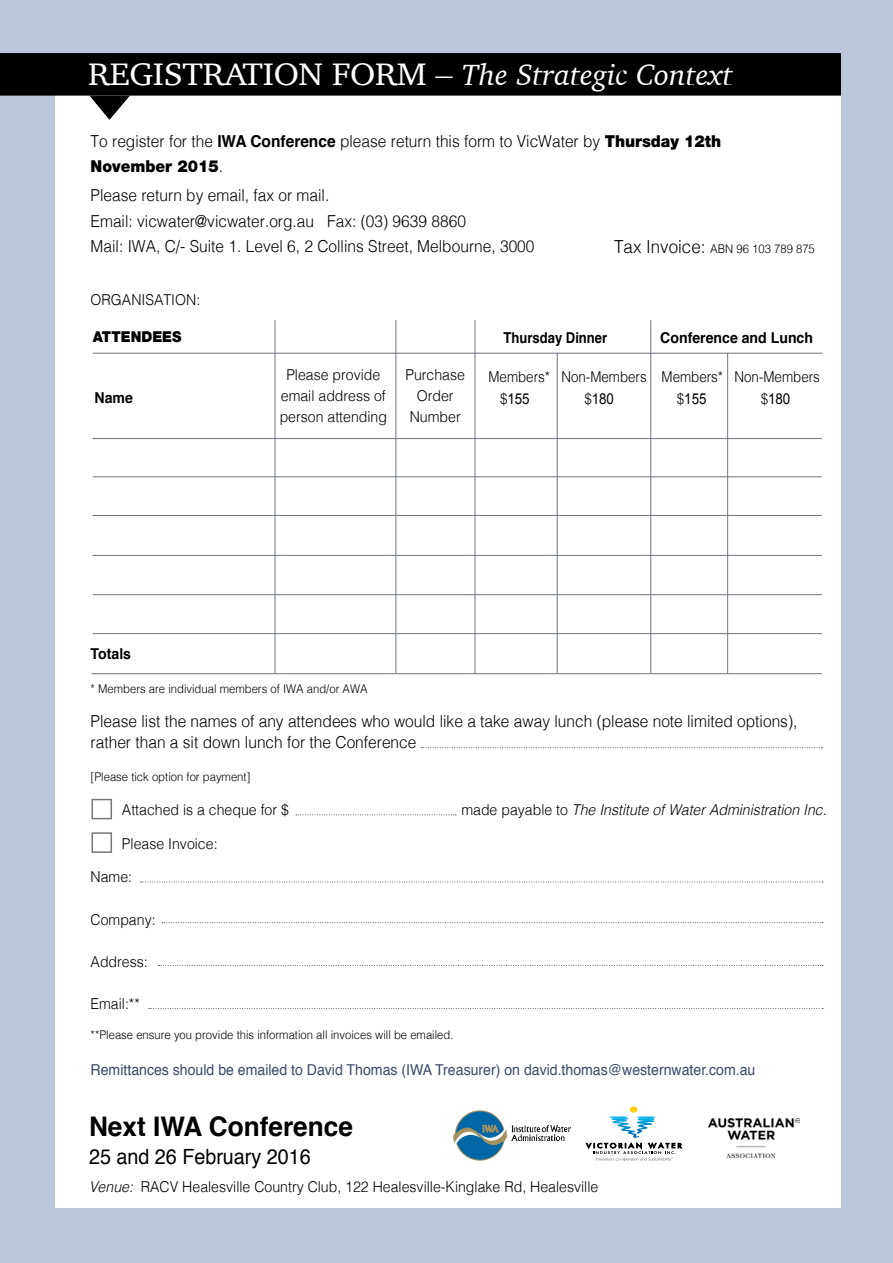
<style>
.page{position:relative;width:893px;height:1263px;background:#fff}
.page>*{position:absolute;margin:0;border:0;box-sizing:border-box;transform-origin:0 0}
.t1{font:italic 30px "Charter";color:#fff}
.t2{font:700 27px "Helvetica";color:#000}
.t3{font:21px "Helvetica";color:#000;scale:.94 1}
.t4{font:300 16.5px/25.5px "Helvetica";color:#000;scale:.94 1}
.t5{font:900 16.5px "Helvetica Neue";color:#000;scale:.94 1}
.t6{font:300 15px/21px "Helvetica";color:#000;text-align:center;scale:.94 1}
.t7{font:15px "Helvetica";color:#3a4b67;scale:.94 1}
.t8{font:italic 300 15px "Helvetica";color:#000;scale:.94 1}
.t9{font:300 15px "Helvetica";color:#000;scale:.89 1}
.t10{font:700 15px "Helvetica";color:#000;scale:.94 1}
.t11{font:700 15px "Helvetica";color:#000;scale:.87 1}
.t12{font:900 15px "Helvetica Neue";color:#000;scale:.94 1}
.t13{font:15px "Arial";color:#000;scale:.89 1}
.t14{font:300 12px "Helvetica";color:#000;scale:.94 1}
.s1{font-style:normal;font-size:31.95px}
.s2{font-weight:700}
.s3{font-family:"Helvetica Neue";font-weight:900}
.s4{font-family:"Helvetica";font-weight:300}
.s5{font-size:18px}
.s6{font-style:normal}
.s7{font-style:italic}
</style>
<div class="page">
<div style="left:0;top:1209px;width:893px;height:54px;background:#bbc5dc"></div>
<div style="left:0;top:0;width:893px;height:62px;background:#bbc5dc"></div>
<hr style="left:93px;top:353px;width:729px;height:1px;background:#6f7481">
<hr style="left:93px;top:438px;width:729px;height:1px;background:#6f7481">
<hr style="left:395px;top:320px;width:1px;height:353px;background:#6f7481">
<hr style="left:475px;top:320px;width:1px;height:354px;background:#6f7481">
<hr style="left:650px;top:320px;width:1px;height:353px;background:#6f7481">
<hr style="left:727px;top:353px;width:1px;height:320px;background:#6f7481">
<hr style="left:93px;top:476px;width:729px;height:1px;background:#6f7481">
<hr style="left:93px;top:515px;width:729px;height:1px;background:#6f7481">
<hr style="left:93px;top:555px;width:729px;height:1px;background:#6f7481">
<hr style="left:93px;top:594px;width:729px;height:1px;background:#6f7481">
<hr style="left:93px;top:633px;width:729px;height:1px;background:#6f7481">
<div style="left:91px;top:799px;width:21px;height:20px;border:2px solid #77787b"></div>
<div style="left:91px;top:832px;width:21px;height:21px;border:2px solid #77787b"></div>
<img style="left:512px;top:1125px;width:59px;height:15px">
<svg style="left:453px;top:1110px;width:54px;height:51px"></svg>
<svg style="left:296px;top:814px;width:160px;height:1px"></svg>
<svg style="left:141px;top:882px;width:682px;height:1px"></svg>
<svg style="left:162px;top:922px;width:661px;height:1px"></svg>
<svg style="left:159px;top:965px;width:664px;height:1px"></svg>
<svg style="left:149px;top:1008px;width:674px;height:1px"></svg>
<div style="left:630px;top:1106px;width:7px;height:6px;background:#ffcb05;border-radius:50%"></div>
<svg style="left:586px;top:1116px;width:96px;height:45px"></svg>
<div style="left:0;top:96px;width:54px;height:1116px;background:#bbc5dc"></div>
<hr style="left:91px;top:673px;width:731px;height:1px;background:#6f7481">
<hr style="left:275px;top:320px;width:1px;height:353px;background:#6f7481">
<svg style="left:0;top:53px;width:841px;height:67px"></svg>
<div style="left:841px;top:27px;width:52px;height:1212px;background:#bbc5dc"></div>
<hr style="left:557px;top:353px;width:1px;height:320px;background:#6f7481">
<img style="left:708px;top:1118px;width:91px;height:40px">
<svg style="left:421px;top:747px;width:401px;height:1px"></svg>
<h1 class="t1" style="left:88px;top:49px;width:646px"><span class="s1">REGISTRATION FORM –</span> The Strategic Context</h1>
<p class="t4" style="left:91px;top:127px;width:672px">To register for the <span class="s2">IWA Conference</span> please return this form to VicWater by <span class="s3">Thursday 12th</span></p>
<p class="t5" style="left:91px;top:157px;width:142px">November 2015<span class="s4">.</span></p>
<p class="t4" style="left:91px;top:181px;width:474px">Please return by email, fax or mail.<br>Email: vicwater@vicwater.org.au Fax: (03) 9639 8860<br>Mail: IWA, C/- Suite 1. Level 6, 2 Collins Street, Melbourne, 3000</p>
<p class="t6" style="left:91px;top:288px;width:118px">ORGANISATION:</p>
<p class="t14" style="left:614px;top:238px;width:215px"><span class="s5">Tax Invoice:</span> ABN 96 103 789 875</p>
<p class="t12" style="left:93px;top:328px;width:96px">ATTENDEES</p>
<p class="t10" style="left:95px;top:386px;width:42px">Name</p>
<p class="t6" style="left:280px;top:363px;width:116px">Please provide email address of person attending</p>
<p class="t6" style="left:405px;top:363px;width:65px">Purchase<br>Order<br>Number</p>
<p class="t10" style="left:660px;top:325px;width:164px">Conference and Lunch</p>
<p class="t9" style="left:488px;top:364px;width:374px">Members* Non-Members Members* Non-Members</p>
<p class="t13" style="left:584px;top:389px;width:35px"><span class="s4">$</span>180</p>
<p class="t13" style="left:761px;top:389px;width:35px"><span class="s4">$</span>180</p>
<p class="t11" style="left:504px;top:326px;width:121px">Thursday Dinner</p>
<p class="t10" style="left:91px;top:641px;width:45px">Totals</p>
<p class="t14" style="left:91px;top:679px;width:296px">* Members are individual members of IWA and/or AWA</p>
<p class="t4" style="left:91px;top:709px;width:753px;line-height:21px">Please list the names of any attendees who would like a take away lunch (please note limited options), rather than a sit down lunch for the Conference</p>
<p class="t14" style="left:91px;top:766px;width:172px">[Please tick option for payment]</p>
<p class="t6" style="left:122px;top:798px;width:179px">Attached is a cheque for $</p>
<p class="t8" style="left:461px;top:797px;width:390px"><span class="s6">made payable to</span> The Institute of Water Administration Inc.</p>
<p class="t6" style="left:122px;top:832px;width:103px">Please Invoice:</p>
<p class="t6" style="left:91px;top:865px;width:46px">Name:</p>
<p class="t6" style="left:91px;top:908px;width:71px">Company:</p>
<p class="t6" style="left:91px;top:950px;width:62px">Address:</p>
<p class="t6" style="left:91px;top:992px;width:54px">Email:**</p>
<p class="t14" style="left:91px;top:1024px;width:388px">**Please ensure you provide this information all invoices will be emailed.</p>
<p class="t7" style="left:91px;top:1058px;width:709px">Remittances should be emailed to David Thomas (IWA Treasurer) on david.thomas@westernwater.com.au</p>
<h2 class="t2" style="left:89px;top:1104px;width:265px">Next IWA Conference</h2>
<p class="t3" style="left:89px;top:1140px;width:237px">25 and 26 February 2016</p>
<p class="t6" style="left:89px;top:1175px;width:543px"><span class="s7">Venue:</span> RACV Healesville Country Club, 122 Healesville-Kinglake Rd, Healesville</p>
</div>
